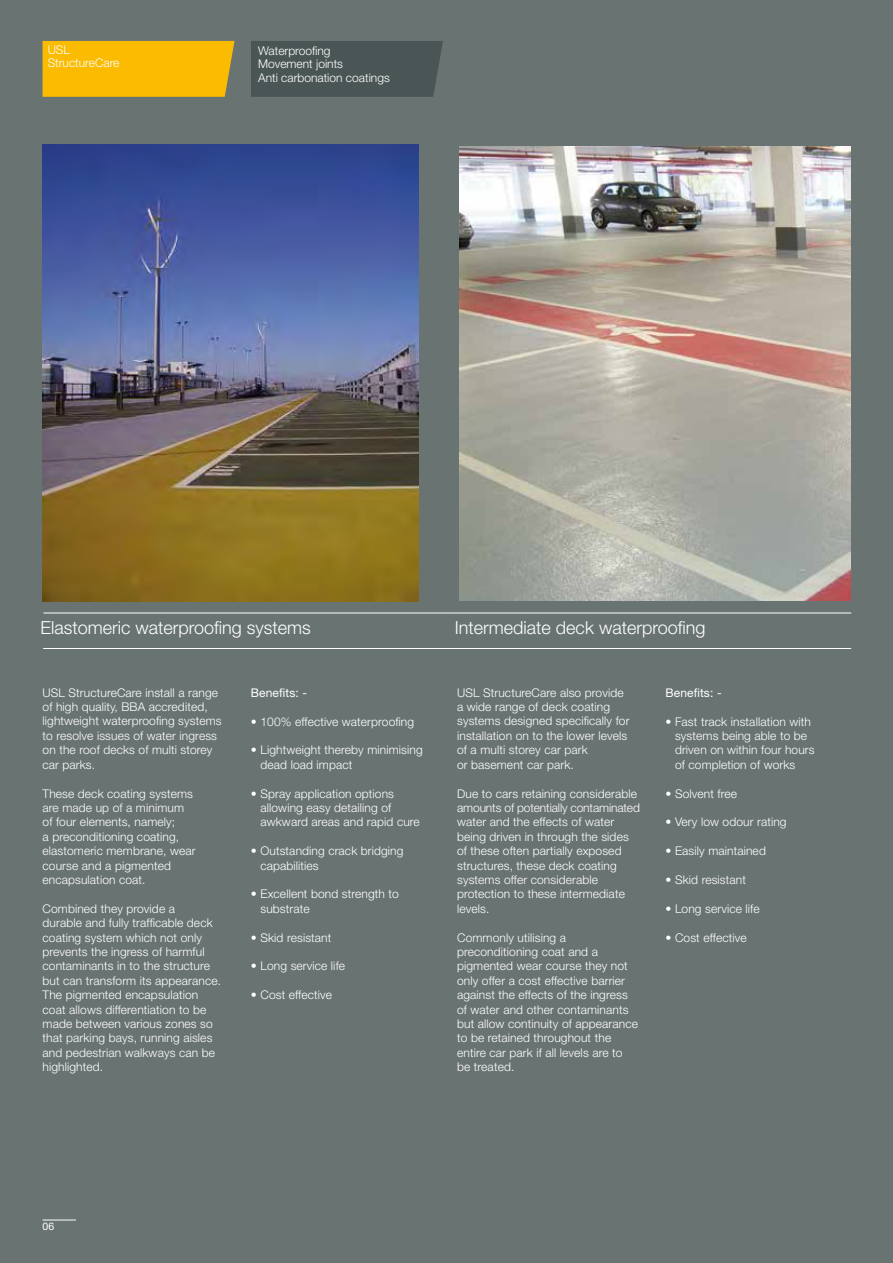
<style>
.page{position:relative;width:893px;height:1263px;background:#697372}
.page>*{position:absolute;margin:0;border:0;box-sizing:border-box;transform-origin:0 0}
.t1{font:300 18px "Helvetica Neue";color:#fff}
.t2{font:300 12px/14.4px "Helvetica Neue";letter-spacing:.01em;color:#fff}
.t3{font:12px "Helvetica Neue";letter-spacing:.01em;color:#fff}
.t4{font:10.5px "Helvetica Neue";color:#fff}
</style>
<div class="page">
<hr style="left:43px;top:612px;width:808px;height:1px;background:#fff">
<hr style="left:43px;top:648px;width:808px;height:1px;background:#fff">
<div style="left:43px;top:41px;width:192px;height:56px;background:#fabb00"></div>
<div style="left:251px;top:41px;width:192px;height:56px;background:#4a5555"></div>
<img style="left:459px;top:146px;width:391px;height:455px">
<hr style="left:43px;top:1219px;width:33px;height:1px;background:#fff">
<img style="left:43px;top:145px;width:375px;height:456px">
<p class="t2" style="left:48px;top:42px;width:73px;line-height:13.5px">USL<br>StructureCare</p>
<p class="t2" style="left:258px;top:43px;width:133px;line-height:13.5px">Waterproofing<br>Movement joints<br>Anti carbonation coatings</p>
<h1 class="t1" style="left:40px;top:616px;width:272px">Elastomeric waterproofing systems</h1>
<p class="t2" style="left:43px;top:685px;width:181px">USL StructureCare install a range of high quality, BBA accredited, lightweight waterproofing systems to resolve issues of water ingress on the roof decks of multi storey car parks.</p>
<p class="t2" style="left:43px;top:786px;width:155px">These deck coating systems are made up of a minimum of four elements, namely;<br>a preconditioning coating, elastomeric membrane, wear course and a pigmented encapsulation coat.</p>
<p class="t2" style="left:43px;top:901px;width:180px">Combined they provide a<br>durable and fully trafficable deck coating system which not only prevents the ingress of harmful contaminants in to the structure but can transform its appearance.<br>The pigmented encapsulation coat allows differentiation to be made between various zones so that parking bays, running aisles and pedestrian walkways can be highlighted.</p>
<p class="t3" style="left:251px;top:685px;width:58px">Benefits: -</p>
<p class="t2" style="left:251px;top:714px;width:165px">• 100% effective waterproofing</p>
<p class="t2" style="left:260px;top:742px;width:164px;text-indent:-10px">• Lightweight thereby minimising dead load impact</p>
<p class="t2" style="left:260px;top:786px;width:161px;text-indent:-10px">• Spray application options allowing easy detailing of awkward areas and rapid cure</p>
<p class="t2" style="left:260px;top:843px;width:145px;text-indent:-10px">• Outstanding crack bridging capabilities</p>
<p class="t2" style="left:260px;top:886px;width:140px;text-indent:-10px">• Excellent bond strength to substrate</p>
<p class="t2" style="left:251px;top:930px;width:82px">• Skid resistant</p>
<p class="t2" style="left:251px;top:958px;width:96px">• Long service life</p>
<p class="t2" style="left:251px;top:987px;width:83px">• Cost effective</p>
<h1 class="t1" style="left:455px;top:616px;width:252px">Intermediate deck waterproofing</h1>
<p class="t2" style="left:457px;top:685px;width:174px">USL StructureCare also provide a wide range of deck coating systems designed specifically for installation on to the lower levels of a multi storey car park<br>or basement car park.</p>
<p class="t2" style="left:457px;top:786px;width:184px">Due to cars retaining considerable amounts of potentially contaminated water and the effects of water being driven in through the sides of these often partially exposed structures, these deck coating systems offer considerable protection to these intermediate levels.</p>
<p class="t2" style="left:457px;top:930px;width:182px">Commonly utilising a preconditioning coat and a pigmented wear course they not only offer a cost effective barrier against the effects of the ingress of water and other contaminants but allow continuity of appearance to be retained throughout the entire car park if all levels are to be treated.</p>
<p class="t3" style="left:665px;top:685px;width:58px">Benefits: -</p>
<p class="t2" style="left:675px;top:714px;width:141px;text-indent:-10px">• Fast track installation with systems being able to be driven on within four hours of completion of works</p>
<p class="t2" style="left:665px;top:786px;width:73px">• Solvent free</p>
<p class="t2" style="left:665px;top:814px;width:123px">• Very low odour rating</p>
<p class="t2" style="left:665px;top:843px;width:102px">• Easily maintained</p>
<p class="t2" style="left:665px;top:872px;width:82px">• Skid resistant</p>
<p class="t2" style="left:665px;top:901px;width:96px">• Long service life</p>
<p class="t2" style="left:665px;top:930px;width:83px">• Cost effective</p>
<p class="t4" style="left:43px;top:1219px;width:13px">06</p>
</div>
